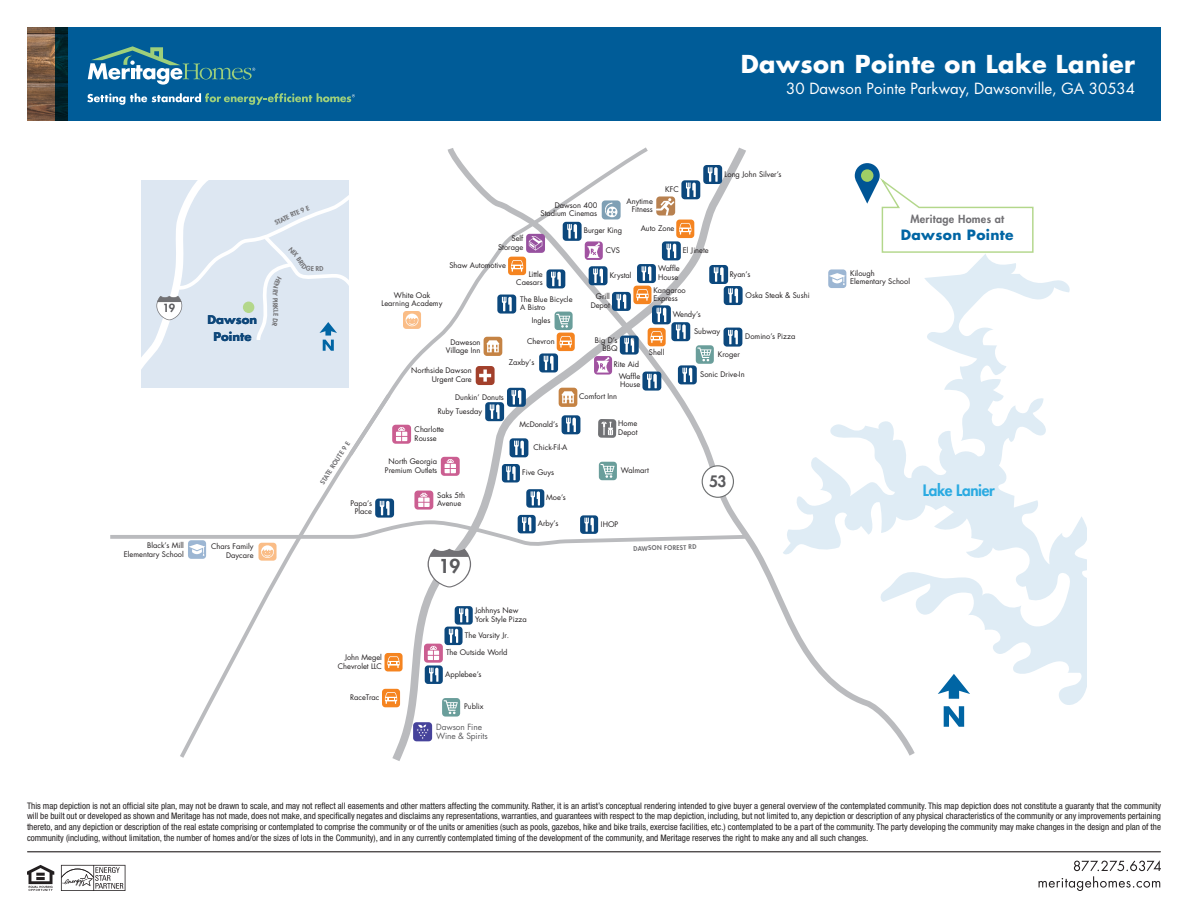
<style>
.page{position:relative;width:1188px;height:918px;background:#fff}
.page>*{position:absolute;margin:0;border:0;box-sizing:border-box;transform-origin:0 0}
.t1{font:700 24px "Futura Std";letter-spacing:.02em;color:#fff}
.t2{font:800 18.6px "Futura Std";color:#5a5a5d}
.t3{font:800 15.3px "Futura Std";letter-spacing:-.025em;color:#2aaae1}
.t4{font:800 15.3px "Futura Std";color:#5a5a5d}
.t5{font:15px "Futura Std";color:#fff}
.t6{font:700 13.8px "Futura Std";letter-spacing:.025em;color:#0065a4}
.t7{font:700 11.7px "Futura Std";color:#0e477a}
.t8{font:800 10.95px "Futura Std";letter-spacing:.025em;color:#717074}
.t9{font:800 10.95px "Futura Std";color:#5a5a5d}
.t10{font:condensed 9px/10.8px "Helvetica Neue LT Std";color:#231f20;text-align:justify}
.t11{font:8.25px/9px "Futura Std";letter-spacing:-.01em;color:#5a5a5d}
.t12{font:7.5px/8.7px "Futura Std";color:#231f20;text-align:right}
.t13{font:800 6.45px "Futura Std";color:#717174}
.t14{font:800 6.3px "Futura Std";color:#717174}
</style>
<div class="page">
<img style="left:27px;top:27px;width:29px;height:94px">
<div style="left:56px;top:27px;width:1105px;height:94px;background:#005c98"></div>
<svg style="left:27px;top:865px;width:27px;height:26px"></svg>
<svg style="left:61px;top:865px;width:64px;height:26px"></svg>
<hr style="left:28px;top:851px;width:1132px;height:1px;background:#231f20">
<svg style="left:1039px;top:860px;width:122px;height:31px"></svg>
<svg style="left:88px;top:46px;width:167px;height:39px"></svg>
<svg style="left:87px;top:93px;width:268px;height:12px"></svg>
<svg style="left:180px;top:587px;width:263px;height:174px"></svg>
<svg style="left:783px;top:254px;width:304px;height:502px"></svg>
<div style="left:424px;top:644px;width:19px;height:19px;background:#cb5e91;border-radius:3px"></div>
<svg style="left:425px;top:606px;width:48px;height:78px"></svg>
<svg style="left:385px;top:653px;width:18px;height:18px"></svg>
<svg style="left:382px;top:689px;width:18px;height:18px"></svg>
<div style="left:413px;top:722px;width:19px;height:19px;background:#46439b;border-radius:3px"></div>
<svg style="left:417px;top:725px;width:12px;height:14px"></svg>
<div style="left:828px;top:269px;width:18px;height:19px;background:#9cb6d3;border-radius:3px"></div>
<svg style="left:829px;top:273px;width:17px;height:12px"></svg>
<div style="left:442px;top:698px;width:18px;height:19px;background:#6a9e9b;border-radius:3px"></div>
<svg style="left:444px;top:700px;width:14px;height:14px"></svg>
<svg style="left:855px;top:163px;width:179px;height:90px"></svg>
<svg style="left:944px;top:706px;width:20px;height:21px"></svg>
<svg style="left:938px;top:674px;width:32px;height:25px"></svg>
<svg style="left:110px;top:165px;width:641px;height:422px"></svg>
<p class="t1" style="left:741px;top:48px;width:396px">Dawson Pointe on Lake Lanier</p>
<p class="t5" style="left:786px;top:79px;width:350px">30 Dawson Pointe Parkway, Dawsonville, GA 30534</p>
<p class="t9" style="left:163px;top:301px;width:14px">19</p>
<p class="t13" style="left:276px;top:218px;width:14px;rotate:-27deg">TATE</p>
<p class="t7" style="left:208px;top:312px;width:51px">Dawson</p>
<p class="t7" style="left:213px;top:329px;width:40px">Pointe</p>
<p class="t12" style="left:124px;top:541px;width:61px">Black’s Mill<br>Elementary School</p>
<p class="t12" style="left:211px;top:542px;width:44px">Chars Family<br>Daycare</p>
<p class="t12" style="left:498px;top:234px;width:27px">Self<br>Storage</p>
<p class="t12" style="left:665px;top:185px;width:15px">KFC</p>
<p class="t12" style="left:641px;top:224px;width:35px">Auto Zone</p>
<p class="t12" style="left:627px;top:197px;width:28px">Anytime<br>Fitness</p>
<p class="t12" style="left:541px;top:201px;width:58px">Dawson 400<br>Stadium Cinemas</p>
<p class="t12" style="left:584px;top:226px;width:40px">Burger King</p>
<p class="t12" style="left:606px;top:246px;width:16px">CVS</p>
<p class="t12" style="left:683px;top:246px;width:27px">El Jinete</p>
<p class="t12" style="left:725px;top:170px;width:58px">Long John Silver’s</p>
<p class="t12" style="left:449px;top:261px;width:58px">Shaw Automotive</p>
<p class="t12" style="left:382px;top:291px;width:62px;text-align:center">White Oak<br>Learning Academy</p>
<p class="t12" style="left:516px;top:270px;width:28px">Little<br>Caesars</p>
<p class="t12" style="left:520px;top:295px;width:54px;text-align:left">The Blue Bicycle<br>A Bistro</p>
<p class="t12" style="left:532px;top:316px;width:20px">Ingles</p>
<p class="t12" style="left:446px;top:338px;width:36px;text-align:center">Daweson<br>Village Inn</p>
<p class="t12" style="left:411px;top:366px;width:62px">Northside Dawson<br>Urgent Care</p>
<p class="t12" style="left:527px;top:337px;width:29px">Chevron</p>
<p class="t12" style="left:509px;top:358px;width:27px">Zaxby’s</p>
<p class="t12" style="left:610px;top:271px;width:23px">Krystal</p>
<p class="t12" style="left:658px;top:264px;width:23px;text-align:left">Waffle<br>House</p>
<p class="t12" style="left:730px;top:269px;width:22px">Ryan’s</p>
<p class="t12" style="left:591px;top:292px;width:21px">Grill<br>Depot</p>
<p class="t12" style="left:595px;top:336px;width:24px">Big D’s<br>BBQ</p>
<p class="t12" style="left:653px;top:286px;width:34px;text-align:left">Kangaroo<br>Express</p>
<p class="t12" style="left:746px;top:291px;width:66px">Oska Steak &amp; Sushi</p>
<p class="t12" style="left:649px;top:348px;width:17px">Shell</p>
<p class="t12" style="left:673px;top:310px;width:30px">Wendy’s</p>
<p class="t12" style="left:694px;top:327px;width:28px">Subway</p>
<p class="t12" style="left:718px;top:350px;width:24px">Kroger</p>
<p class="t12" style="left:745px;top:332px;width:52px">Domino’s Pizza</p>
<p class="t12" style="left:614px;top:360px;width:27px">Rite Aid</p>
<p class="t12" style="left:619px;top:372px;width:23px;text-align:left">Waffle<br>House</p>
<p class="t12" style="left:700px;top:370px;width:46px">Sonic Drive-In</p>
<p class="t12" style="left:455px;top:393px;width:50px">Dunkin’ Donuts</p>
<p class="t12" style="left:579px;top:392px;width:40px">Comfort Inn</p>
<p class="t12" style="left:438px;top:407px;width:46px">Ruby Tuesday</p>
<p class="t14" style="left:330px;top:463px;width:29px;rotate:-57deg">OUTE 9 E</p>
<p class="t14" style="left:318px;top:482px;width:24px;rotate:-58deg">STATE R</p>
<p class="t12" style="left:415px;top:425px;width:31px;text-align:left">Charlotte<br>Rousse</p>
<p class="t12" style="left:385px;top:457px;width:54px;text-align:center">North Georgia<br>Premium Outlets</p>
<p class="t12" style="left:519px;top:420px;width:40px">McDonald’s</p>
<p class="t12" style="left:618px;top:419px;width:21px;text-align:left">Home<br>Depot</p>
<p class="t12" style="left:533px;top:443px;width:35px">Chick-Fil-A</p>
<p class="t12" style="left:522px;top:468px;width:33px">Five Guys</p>
<p class="t12" style="left:621px;top:466px;width:30px">Walmart</p>
<p class="t12" style="left:351px;top:499px;width:23px;text-align:center">Papa’s<br>Place</p>
<p class="t12" style="left:437px;top:491px;width:29px;text-align:left">Saks 5th<br>Avenue</p>
<p class="t12" style="left:546px;top:493px;width:21px">Moe’s</p>
<p class="t12" style="left:538px;top:519px;width:22px">Arby’s</p>
<p class="t12" style="left:601px;top:520px;width:19px">IHOP</p>
<p class="t14" style="left:633px;top:544px;width:64px;rotate:-1deg">DAWSON FOREST RD</p>
<p class="t2" style="left:439px;top:555px;width:23px">19</p>
<p class="t12" style="left:338px;top:653px;width:46px">John Megel<br>Chevrolet LLC</p>
<p class="t12" style="left:350px;top:693px;width:31px">RaceTrac</p>
<p class="t12" style="left:475px;top:606px;width:53px;text-align:left">Johhnys New<br>York Style Pizza</p>
<p class="t12" style="left:465px;top:631px;width:46px">The Varsity Jr.</p>
<p class="t12" style="left:446px;top:648px;width:63px">The Outside World</p>
<p class="t12" style="left:445px;top:670px;width:38px">Applebee’s</p>
<p class="t12" style="left:464px;top:702px;width:21px">Publix</p>
<p class="t11" style="left:436px;top:722px;width:53px">Dawson Fine<br>Wine &amp; Spirits</p>
<p class="t4" style="left:709px;top:472px;width:19px">53</p>
<p class="t8" style="left:911px;top:212px;width:95px">Meritage Homes at</p>
<p class="t6" style="left:901px;top:225px;width:114px">Dawson Pointe</p>
<p class="t12" style="left:850px;top:269px;width:61px;text-align:left">Kilough<br>Elementary School</p>
<p class="t3" style="left:923px;top:480px;width:73px">Lake Lanier</p>
<p class="t10" style="left:27px;top:800px;width:1136px">This map depiction is not an official site plan, may not be drawn to scale, and may not reflect all easements and other matters affecting the community. Rather, it is an artist’s conceptual rendering intended to give buyer a general overview of the contemplated community. This map depiction does not constitute a guaranty that the community will be built out or developed as shown and Meritage has not made, does not make, and specifically negates and disclaims any representations, warranties, and guarantees with respect to the map depiction, including, but not limited to, any depiction or description of any physical characteristics of the community or any improvements pertaining thereto, and any depiction or description of the real estate comprising or contemplated to comprise the community or of the units or amenities (such as pools, gazebos, hike and bike trails, exercise facilities, etc.) contemplated to be a part of the community. The party developing the community may make changes in the design and plan of the community (including, without limitation, the number of homes and/or the sizes of lots in the Community), and in any currently contemplated timing of the development of the community, and Meritage reserves the right to make any and all such changes.</p>
</div>
